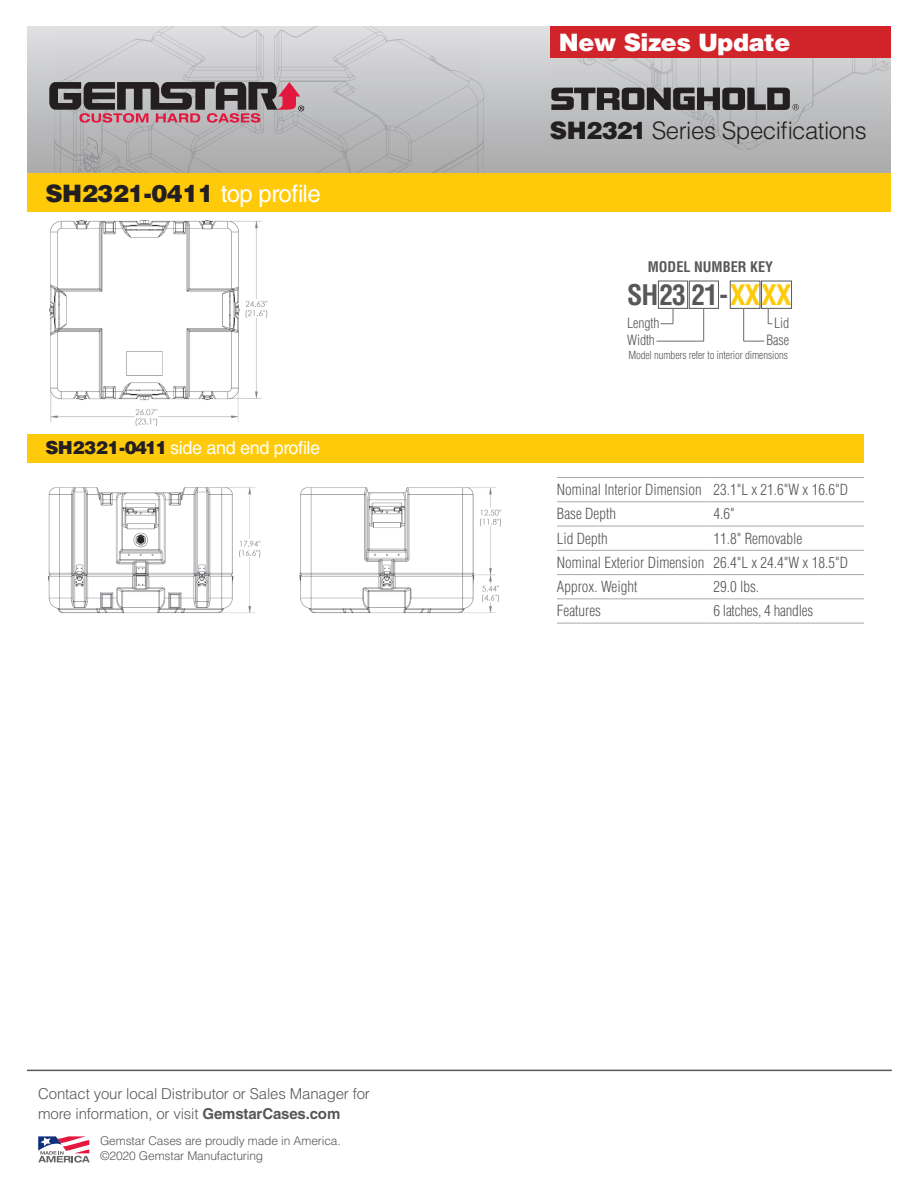
<style>
.page{position:relative;width:918px;height:1188px;background:#fff}
.page>*{position:absolute;margin:0;border:0;box-sizing:border-box;transform-origin:0 0}
.t1{font:700 condensed 27.6px "Helvetica LT Std";letter-spacing:-.02em;color:#57585a}
.t2{font:300 24px "Helvetica LT Std";letter-spacing:-.02em;color:#231f20}
.t3{font:900 24px "Helvetica LT Std";letter-spacing:-.02em;color:#231f20}
.t4{font:900 24px "Helvetica LT Std";letter-spacing:-.02em;color:#fff}
.t5{font:18px "Helvetica LT Std";letter-spacing:-.02em;color:#fff}
.t6{font:300 condensed 15px "Helvetica LT Std";color:#57585a}
.t7{font:300 15px/19.5px "Helvetica LT Std";letter-spacing:-.01em;color:#57585a}
.t8{font:700 condensed 14.25px "Helvetica LT Std";color:#57585a}
.t9{font:300 condensed 13.8px "Helvetica LT Std";letter-spacing:-.01em;color:#57585a}
.t10{font:300 12px/15px "Helvetica LT Std";letter-spacing:-.01em;color:#57585a}
.t11{font:300 condensed 10.8px "Helvetica LT Std";letter-spacing:-.01em;color:#57585a}
.s1{font-weight:400;color:#fff}
.s2{font-weight:900;color:#231f20}
.s3{font-weight:900}
.s4{color:#feca0a}
.s5{font-weight:700}
</style>
<div class="page">
<img style="left:49px;top:220px;width:219px;height:207px">
<img style="left:48px;top:487px;width:213px;height:127px">
<div style="left:27px;top:27px;width:864px;height:146px;background:linear-gradient(to bottom,#dedfe0,#aaaaab)"></div>
<img style="left:54px;top:27px;width:430px;height:146px">
<img style="left:550px;top:58px;width:340px;height:91px">
<hr style="left:27px;top:1070px;width:865px;height:1px;background:#57585a">
<svg style="left:49px;top:82px;width:255px;height:41px"></svg>
<svg style="left:38px;top:1136px;width:52px;height:26px"></svg>
<div style="left:27px;top:435px;width:837px;height:28px;background:#feca0a"></div>
<div style="left:27px;top:173px;width:864px;height:39px;background:#feca0a"></div>
<div style="left:658px;top:281px;width:30px;height:28px;border:1px solid #57585a"></div>
<div style="left:689px;top:281px;width:30px;height:28px;border:1px solid #57585a"></div>
<div style="left:730px;top:281px;width:30px;height:28px;border:1px solid #57585a"></div>
<div style="left:761px;top:281px;width:31px;height:28px;border:1px solid #57585a"></div>
<hr style="left:656px;top:341px;width:48px;height:1px;background:#6c6d70">
<svg style="left:744px;top:341px;width:20px;height:1px"></svg>
<svg style="left:661px;top:309px;width:13px;height:15px"></svg>
<svg style="left:768px;top:309px;width:4px;height:15px"></svg>
<hr style="left:703px;top:308px;width:1px;height:33px;background:#6c6d70">
<hr style="left:743px;top:308px;width:1px;height:33px;background:#6c6d70">
<svg style="left:551px;top:88px;width:248px;height:22px"></svg>
<hr style="left:557px;top:477px;width:150px;height:1px;background:#a8a9ad">
<hr style="left:707px;top:477px;width:157px;height:1px;background:#a8a9ad">
<hr style="left:557px;top:501px;width:150px;height:1px;background:#a8a9ad">
<hr style="left:707px;top:501px;width:157px;height:1px;background:#a8a9ad">
<hr style="left:557px;top:526px;width:150px;height:1px;background:#a8a9ad">
<hr style="left:707px;top:526px;width:157px;height:1px;background:#a8a9ad">
<hr style="left:557px;top:550px;width:150px;height:1px;background:#a8a9ad">
<hr style="left:707px;top:550px;width:157px;height:1px;background:#a8a9ad">
<hr style="left:557px;top:574px;width:150px;height:1px;background:#a8a9ad">
<hr style="left:707px;top:574px;width:157px;height:1px;background:#a8a9ad">
<hr style="left:557px;top:598px;width:150px;height:1px;background:#a8a9ad">
<hr style="left:707px;top:598px;width:157px;height:1px;background:#a8a9ad">
<hr style="left:557px;top:623px;width:150px;height:1px;background:#a8a9ad">
<hr style="left:707px;top:623px;width:157px;height:1px;background:#a8a9ad">
<div style="left:550px;top:27px;width:340px;height:31px;background:#d1232a"></div>
<img style="left:299px;top:487px;width:203px;height:127px">
<p class="t3" style="left:45px;top:177px;width:277px">SH2321-0411 <span class="s1">top profile</span></p>
<p class="t5" style="left:45px;top:437px;width:276px"><span class="s2">SH2321-0411</span> side and end profile</p>
<p class="t4" style="left:559px;top:27px;width:233px">New Sizes Update</p>
<p class="t2" style="left:550px;top:116px;width:318px"><span class="s3">SH2321</span> Series Specifications</p>
<p class="t8" style="left:648px;top:258px;width:127px">MODEL NUMBER KEY</p>
<p class="t1" style="left:627px;top:278px;width:166px">SH23 21-<span class="s4">XXXX</span></p>
<p class="t9" style="left:627px;top:315px;width:34px">Length</p>
<p class="t9" style="left:774px;top:315px;width:17px">Lid</p>
<p class="t9" style="left:627px;top:331px;width:29px">Width</p>
<p class="t9" style="left:767px;top:331px;width:24px">Base</p>
<p class="t11" style="left:628px;top:348px;width:161px">Model numbers refer to interior dimensions</p>
<p class="t6" style="left:557px;top:480px;width:146px">Nominal Interior Dimension</p>
<p class="t6" style="left:713px;top:480px;width:136px">23.1"L x 21.6"W x 16.6"D</p>
<p class="t6" style="left:557px;top:504px;width:61px">Base Depth</p>
<p class="t6" style="left:713px;top:504px;width:23px">4.6"</p>
<p class="t6" style="left:557px;top:529px;width:52px">Lid Depth</p>
<p class="t6" style="left:713px;top:529px;width:90px">11.8" Removable</p>
<p class="t6" style="left:557px;top:553px;width:149px">Nominal Exterior Dimension</p>
<p class="t6" style="left:713px;top:553px;width:136px">26.4"L x 24.4"W x 18.5"D</p>
<p class="t6" style="left:557px;top:577px;width:82px">Approx. Weight</p>
<p class="t6" style="left:713px;top:577px;width:47px">29.0 lbs.</p>
<p class="t6" style="left:557px;top:602px;width:46px">Features</p>
<p class="t6" style="left:713px;top:602px;width:101px">6 latches, 4 handles</p>
<p class="t7" style="left:38px;top:1084px;width:333px">Contact your local Distributor or Sales Manager for more information, or visit <span class="s5">GemstarCases.com</span></p>
<p class="t10" style="left:100px;top:1133px;width:242px">Gemstar Cases are proudly made in America. ©2020 Gemstar Manufacturing</p>
</div>
